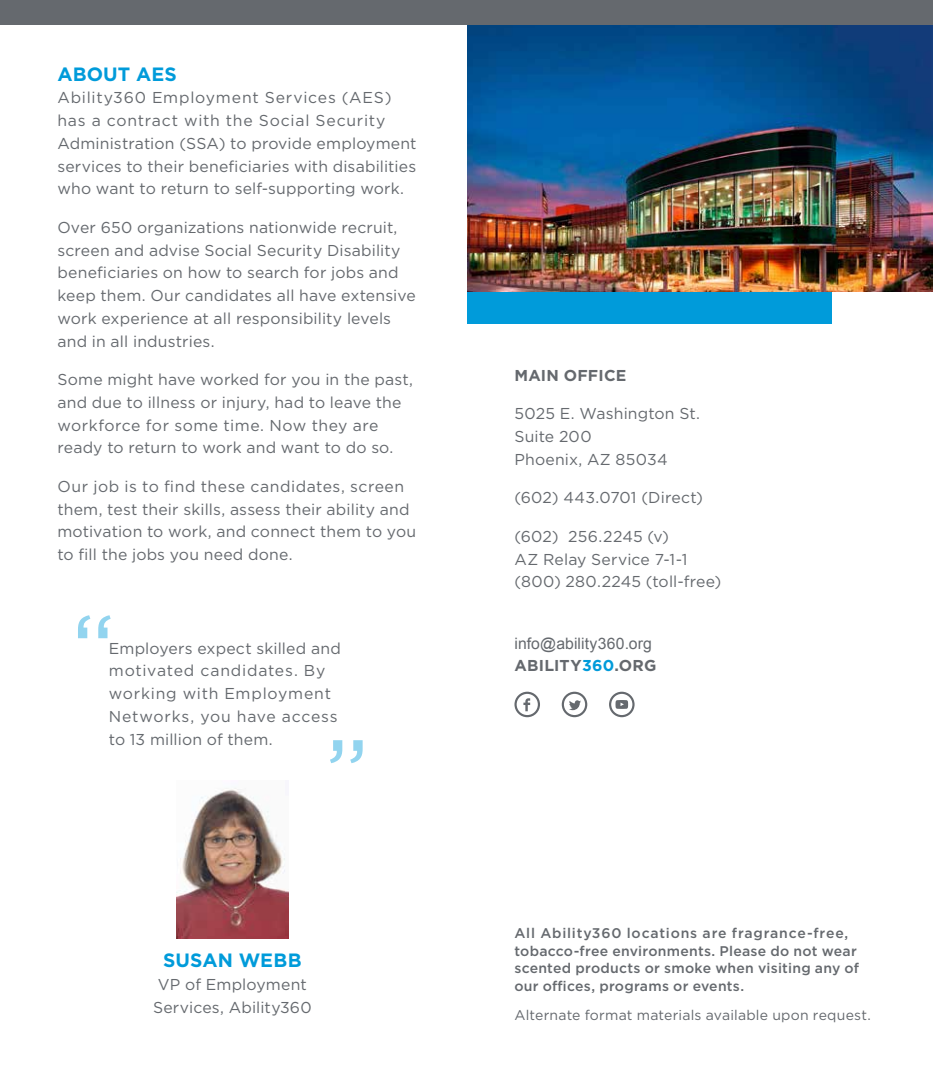
<style>
.page{position:relative;width:933px;height:1071px;background:#fff}
.page>*{position:absolute;margin:0;border:0;box-sizing:border-box;transform-origin:0 0}
.t1{font:101.33px "Gotham";color:#009bda}
.Section_Title{font:700 19.25px "Gotham";letter-spacing:.005em;color:#009bda}
.Body{font:15.75px/22.8px "Gotham";letter-spacing:.015em;color:#65696e}
.Body-2{font:15.75px/22.8px "Gotham";letter-spacing:.04em;color:#65696e}
.Body-3{font:700 15.75px "Gotham";letter-spacing:.015em;color:#65696e}
.t2{font:15.75px "Arial";letter-spacing:.005em;color:#65696e}
.t3{font:500 14px/17.5px "Gotham";letter-spacing:.02em;color:#65696e}
.t4{font:14px "Gotham";letter-spacing:.015em;color:#65696e}
.s1{color:#009bda}
</style>
<div class="page">
<img style="left:467px;top:25px;width:465px;height:267px">
<div style="left:0;top:0;width:932px;height:25px;background:#65696e"></div>
<img style="left:176px;top:788px;width:112px;height:150px">
<div style="left:467px;top:292px;width:364px;height:32px;background:#009bda"></div>
<svg style="left:514px;top:692px;width:26px;height:25px"></svg>
<svg style="left:561px;top:692px;width:26px;height:25px"></svg>
<svg style="left:609px;top:692px;width:25px;height:25px"></svg>
<p class="Section_Title" style="left:57px;top:61px;width:121px">ABOUT AES</p>
<p class="Body" style="left:57px;top:86px;width:360px">Ability360 Employment Services (AES) has a contract with the Social Security Administration (SSA) to provide employment services to their beneficiaries with disabilities who want to return to self-supporting work.</p>
<p class="Body" style="left:57px;top:216px;width:360px">Over 650 organizations nationwide recruit, screen and advise Social Security Disability beneficiaries on how to search for jobs and keep them. Our candidates all have extensive work experience at all responsibility levels and in all industries.</p>
<p class="Body" style="left:57px;top:368px;width:357px">Some might have worked for you in the past, and due to illness or injury, had to leave the workforce for some time. Now they are ready to return to work and want to do so.</p>
<p class="Body" style="left:57px;top:475px;width:360px">Our job is to find these candidates, screen them, test their skills, assess their ability and motivation to work, and connect them to you to fill the jobs you need done.</p>
<h1 class="t1" style="left:71px;top:586px;width:47px">“</h1>
<p class="Body-2" style="left:109px;top:636px;width:233px">Employers expect skilled and motivated candidates. By working with Employment<br>Networks, you have access to 13 million of them.</p>
<h1 class="t1" style="left:370px;top:792px;width:47px;rotate:-180deg">“</h1>
<p class="Section_Title" style="left:163px;top:947px;width:140px">SUSAN WEBB</p>
<p class="Body" style="left:153px;top:973px;width:160px;text-align:center">VP of Employment<br>Services, Ability360</p>
<p class="Body-3" style="left:514px;top:365px;width:113px">MAIN OFFICE</p>
<p class="Body" style="left:514px;top:402px;width:187px">5025 E. Washington St.<br>Suite 200<br>Phoenix, AZ 85034</p>
<p class="Body" style="left:514px;top:486px;width:190px">(602) 443.0701 (Direct)</p>
<p class="Body" style="left:514px;top:525px;width:208px">(602) 256.2245 (v)<br>AZ Relay Service 7-1-1 (800) 280.2245 (toll-free)</p>
<p class="t2" style="left:514px;top:633px;width:139px">info@ability360.org</p>
<p class="Body-3" style="left:514px;top:655px;width:143px">ABILITY<span class="s1">360</span>.ORG</p>
<p class="t3" style="left:514px;top:924px;width:346px">All Ability360 locations are fragrance-free, tobacco-free environments. Please do not wear scented products or smoke when visiting any of our offices, programs or events.</p>
<p class="t4" style="left:514px;top:1006px;width:358px">Alternate format materials available upon request.</p>
</div>
